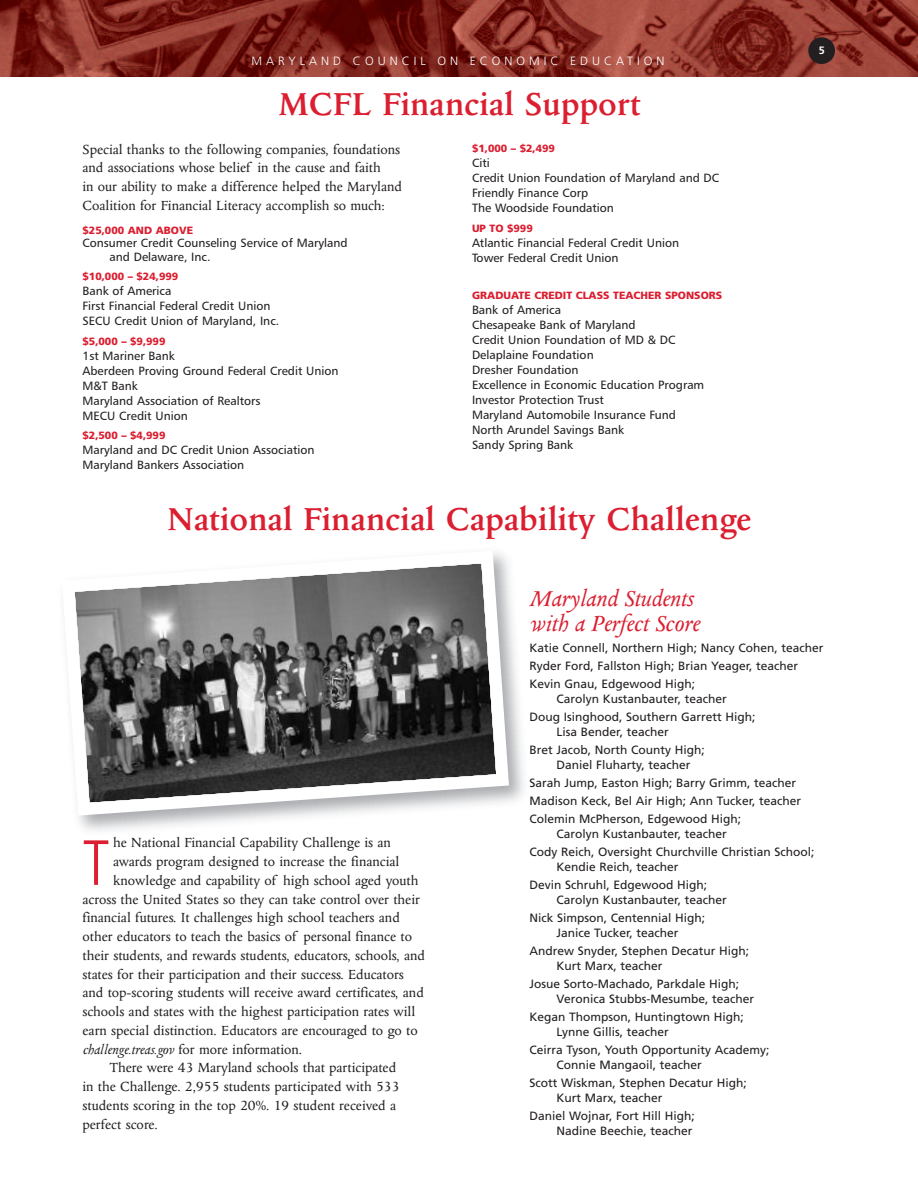
<style>
.page{position:relative;width:918px;height:1188px;background:#fff}
.page>*{position:absolute;margin:0;border:0;box-sizing:border-box;transform-origin:0 0}
.t1{font:300 condensed 63.75px "Frutiger";color:#db1e30}
.t2{font:600 36px "Columbus";color:#db1e30}
.t3{font:italic 25.5px/25.5px "Columbus";color:#db1e30}
.t4{font:15px/18.8px "Columbus";color:#231f20}
.t5{font:italic 15px "Columbus";color:#231f20}
.t6{font:12px/18px "Frutiger";color:#231f20}
.t7{font:12px/15px "Humanist 777 BT Roman B";color:#231f20}
.t8{font:300 12px "Frutiger";letter-spacing:.335em;color:#fff}
.t9{font:700 10.65px "Frutiger";color:#fff}
.t10{font:900 10.5px "Frutiger";color:#db1e30}
.s1{font-style:normal}
</style>
<div class="page">
<img style="left:0;top:0;width:918px;height:76px">
<svg style="left:60px;top:549px;width:455px;height:273px"></svg>
<div style="left:808px;top:37px;width:27px;height:27px;background:#231f20;border-radius:50%"></div>
<p class="t8" style="left:251px;top:56px;width:415px">MARYLAND COUNCIL ON ECONOMIC EDUCATION</p>
<h2 class="t2" style="left:278px;top:90px;width:364px">MCFL Financial Support</h2>
<p class="t4" style="left:82px;top:141px;width:321px">Special thanks to the following companies, foundations and associations whose belief in the cause and faith<br>in our ability to make a difference helped the Maryland Coalition for Financial Literacy accomplish so much:</p>
<p class="t10" style="left:82px;top:226px;width:112px">$25,000 AND ABOVE</p>
<p class="t7" style="left:110px;top:237px;width:240px;line-height:13.5px;text-indent:-27px">Consumer Credit Counseling Service of Maryland and Delaware, Inc.</p>
<p class="t10" style="left:82px;top:273px;width:97px">$10,000 – $24,999</p>
<p class="t7" style="left:82px;top:285px;width:198px">Bank of America<br>First Financial Federal Credit Union<br>SECU Credit Union of Maryland, Inc.</p>
<p class="t10" style="left:82px;top:337px;width:84px">$5,000 – $9,999</p>
<p class="t7" style="left:82px;top:349px;width:258px">1st Mariner Bank<br>Aberdeen Proving Ground Federal Credit Union<br>M&amp;T Bank<br>Maryland Association of Realtors<br>MECU Credit Union</p>
<p class="t10" style="left:82px;top:432px;width:84px">$2,500 – $4,999</p>
<p class="t7" style="left:82px;top:444px;width:234px">Maryland and DC Credit Union Association<br>Maryland Bankers Association</p>
<h2 class="t2" style="left:167px;top:505px;width:586px">National Financial Capability Challenge</h2>
<p class="t10" style="left:472px;top:144px;width:84px">$1,000 – $2,499</p>
<p class="t7" style="left:472px;top:157px;width:249px">Citi<br>Credit Union Foundation of Maryland and DC<br>Friendly Finance Corp<br>The Woodside Foundation</p>
<p class="t10" style="left:472px;top:224px;width:62px">UP TO $999</p>
<p class="t7" style="left:472px;top:236px;width:209px">Atlantic Financial Federal Credit Union<br>Tower Federal Credit Union</p>
<p class="t10" style="left:472px;top:291px;width:252px">GRADUATE CREDIT CLASS TEACHER SPONSORS</p>
<p class="t7" style="left:472px;top:304px;width:234px">Bank of America<br>Chesapeake Bank of Maryland<br>Credit Union Foundation of MD &amp; DC<br>Delaplaine Foundation<br>Dresher Foundation<br>Excellence in Economic Education Program<br>Investor Protection Trust<br>Maryland Automobile Insurance Fund<br>North Arundel Savings Bank<br>Sandy Spring Bank</p>
<p class="t9" style="left:819px;top:46px;width:7px">5</p>
<h1 class="t1" style="left:82px;top:837px;width:29px">T</h1>
<p class="t4" style="left:113px;top:835px;width:279px">he National Financial Capability Challenge is an</p>
<p class="t4" style="left:113px;top:853px;width:288px">awards program designed to increase the financial</p>
<p class="t4" style="left:113px;top:872px;width:307px">knowledge and capability of high school aged youth</p>
<p class="t4" style="left:83px;top:891px;width:339px">across the United States so they can take control over their</p>
<p class="t4" style="left:82px;top:910px;width:319px">financial futures. It challenges high school teachers and</p>
<p class="t4" style="left:82px;top:928px;width:331px">other educators to teach the basics of personal finance to</p>
<p class="t4" style="left:82px;top:947px;width:344px">their students, and rewards students, educators, schools, and</p>
<p class="t4" style="left:82px;top:966px;width:323px">states for their participation and their success. Educators</p>
<p class="t4" style="left:82px;top:985px;width:343px">and top-scoring students will receive award certificates, and</p>
<p class="t4" style="left:82px;top:1003px;width:334px">schools and states with the highest participation rates will</p>
<p class="t4" style="left:83px;top:1022px;width:337px">earn special distinction. Educators are encouraged to go to</p>
<p class="t5" style="left:83px;top:1044px;width:221px">challenge.treas.gov <span class="s1">for more information.</span></p>
<p class="t4" style="left:110px;top:1060px;width:288px">There were 43 Maryland schools that participated</p>
<p class="t4" style="left:83px;top:1078px;width:319px">in the Challenge. 2,955 students participated with 533</p>
<p class="t4" style="left:83px;top:1097px;width:315px">students scoring in the top 20%. 19 student received a</p>
<p class="t4" style="left:83px;top:1116px;width:77px">perfect score.</p>
<h3 class="t3" style="left:530px;top:588px;width:171px">Maryland Students with a Perfect Score</h3>
<p class="t6" style="left:530px;top:640px;width:295px">Katie Connell, Northern High; Nancy Cohen, teacher<br>Ryder Ford, Fallston High; Brian Yeager, teacher<br>Kevin Gnau, Edgewood High;</p>
<p class="t6" style="left:530px;top:691px;width:227px;text-align:center">Carolyn Kustanbauter, teacher<br>Doug Isinghood, Southern Garrett High;</p>
<p class="t6" style="left:530px;top:724px;width:177px;text-indent:27px">Lisa Bender, teacher<br>Bret Jacob, North County High;</p>
<p class="t6" style="left:530px;top:757px;width:273px;text-indent:27px">Daniel Fluharty, teacher<br>Sarah Jump, Easton High; Barry Grimm, teacher Madison Keck, Bel Air High; Ann Tucker, teacher Colemin McPherson, Edgewood High;</p>
<p class="t6" style="left:530px;top:826px;width:286px;text-indent:27px">Carolyn Kustanbauter, teacher<br>Cody Reich, Oversight Churchville Christian School;</p>
<p class="t6" style="left:530px;top:859px;width:179px;text-align:center">Kendie Reich, teacher<br>Devin Schruhl, Edgewood High;</p>
<p class="t6" style="left:530px;top:892px;width:199px;text-indent:27px">Carolyn Kustanbauter, teacher<br>Nick Simpson, Centennial High;</p>
<p class="t6" style="left:530px;top:925px;width:221px;text-indent:27px">Janice Tucker, teacher<br>Andrew Snyder, Stephen Decatur High;</p>
<p class="t6" style="left:530px;top:958px;width:211px;text-indent:27px">Kurt Marx, teacher<br>Josue Sorto-Machado, Parkdale High;</p>
<p class="t6" style="left:530px;top:991px;width:226px;text-indent:27px">Veronica Stubbs-Mesumbe, teacher<br>Kegan Thompson, Huntingtown High;</p>
<p class="t6" style="left:530px;top:1024px;width:241px;text-indent:27px">Lynne Gillis, teacher<br>Ceirra Tyson, Youth Opportunity Academy;</p>
<p class="t6" style="left:530px;top:1057px;width:219px;text-indent:27px">Connie Mangaoil, teacher<br>Scott Wiskman, Stephen Decatur High;</p>
<p class="t6" style="left:530px;top:1090px;width:167px;text-align:center">Kurt Marx, teacher<br>Daniel Wojnar, Fort Hill High;</p>
<p class="t6" style="left:557px;top:1123px;width:138px">Nadine Beechie, teacher</p>
</div>
